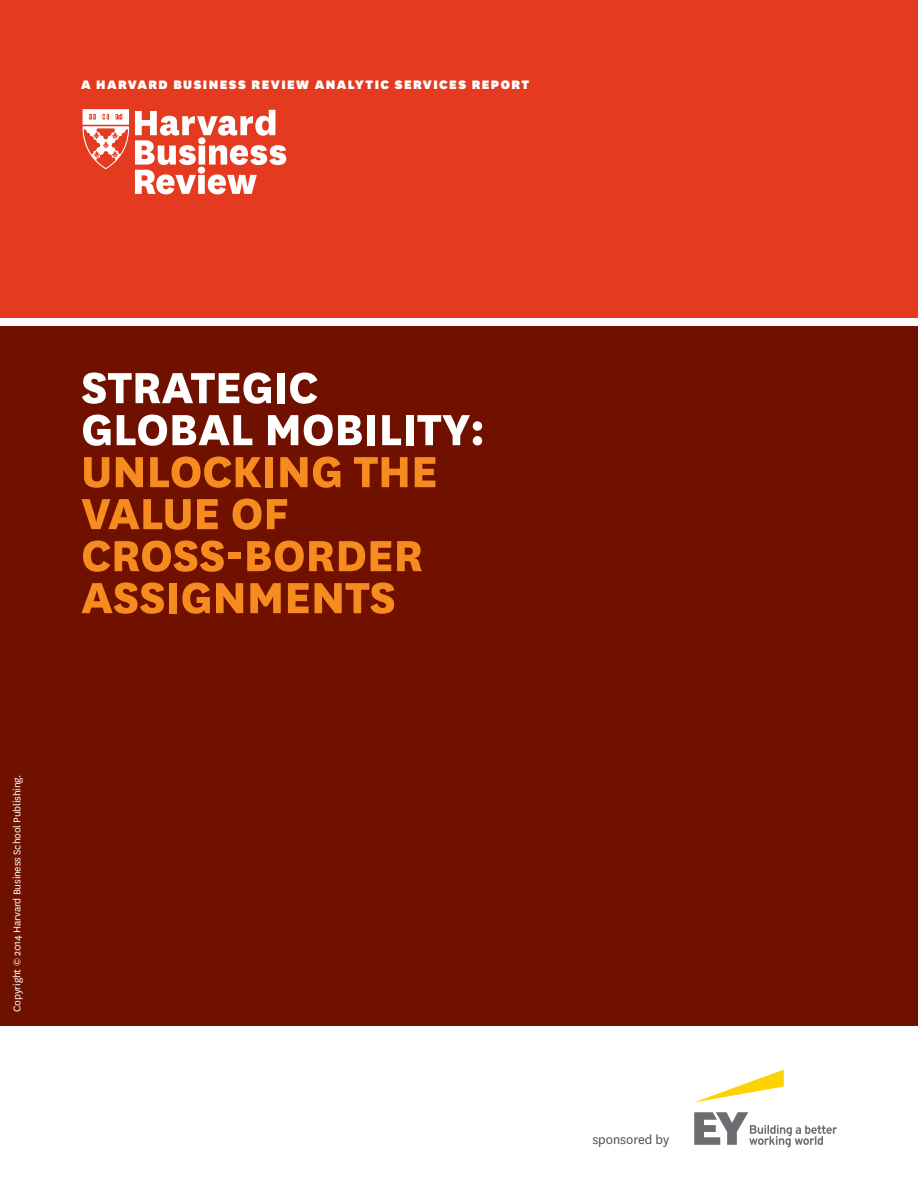
<style>
.page{position:relative;width:918px;height:1188px;background:#fff}
.page>*{position:absolute;margin:0;border:0;box-sizing:border-box;transform-origin:0 0}
.cover_hed{font:800 51px/42px "National HBR";letter-spacing:-.01em;color:#f68b1f}
.Opener_Section{font:900 14.4px "National HBR";letter-spacing:.1em;color:#fff}
.t1{font:14.4px "National HBR";color:#4b4c4d}
.deck{font:11.4px "National HBR";letter-spacing:-.015em;color:#fff}
.s1{color:#fff}
</style>
<div class="page">
<div style="left:0;top:326px;width:918px;height:700px;background:#701100"></div>
<div style="left:0;top:0;width:918px;height:318px;background:#e43b20"></div>
<svg style="left:135px;top:110px;width:151px;height:84px"></svg>
<svg style="left:83px;top:109px;width:46px;height:61px"></svg>
<svg style="left:694px;top:1112px;width:143px;height:35px"></svg>
<svg style="left:695px;top:1070px;width:89px;height:32px"></svg>
<p class="Opener_Section" style="left:81px;top:75px;width:450px">A HARVARD BUSINESS REVIEW ANALYTIC SERVICES REPORT</p>
<p class="cover_hed" style="left:81px;top:363px;width:405px"><span class="s1">STRATEGIC<br>GLOBAL MOBILITY:<br></span>UNLOCKING THE<br>VALUE OF<br>CROSS-BORDER<br>ASSIGNMENTS</p>
<p class="deck" style="left:10px;top:1012px;width:239px;rotate:-90deg">Copyright © 2014 Harvard Business School Publishing.</p>
<p class="t1" style="left:592px;top:1130px;width:78px">sponsored by</p>
</div>
